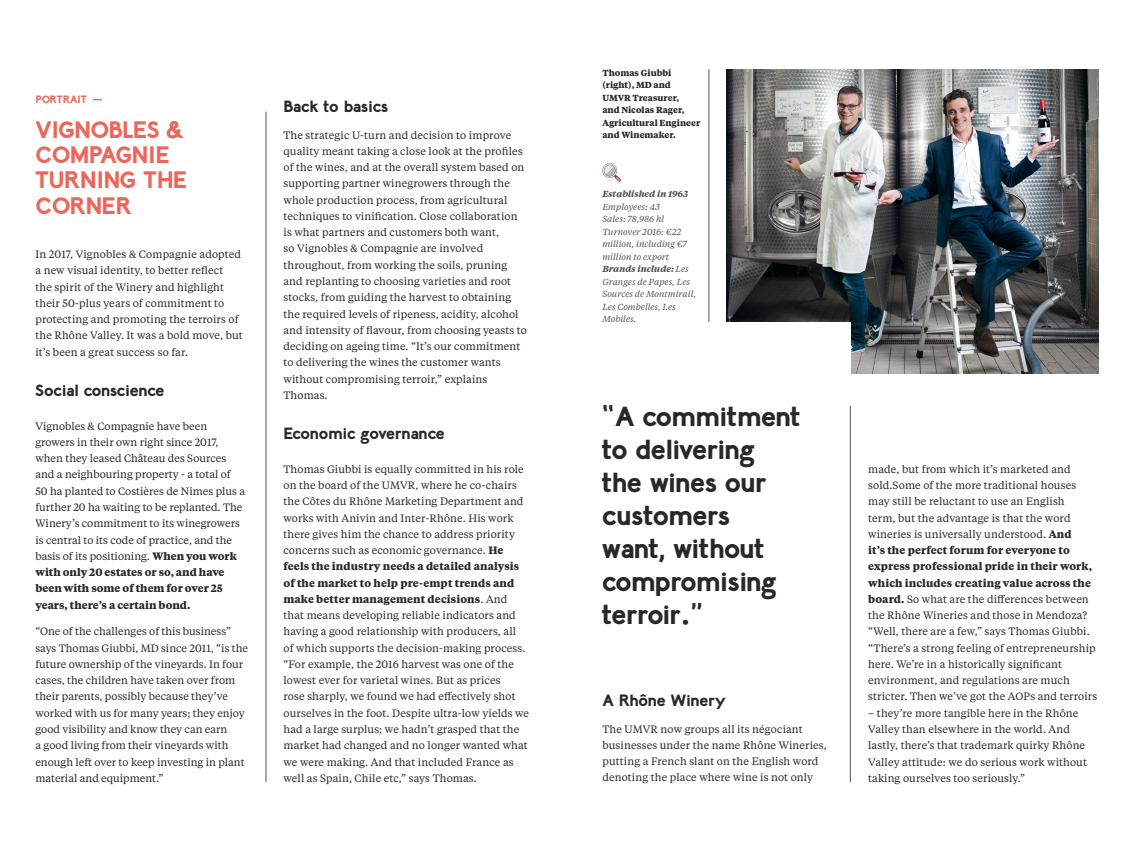
<style>
.page{position:relative;width:1134px;height:851px;background:#fff}
.page>*{position:absolute;margin:0;border:0;box-sizing:border-box;transform-origin:0 0}
.t1{font:700 27.5px/33px "Lil Grotesk";letter-spacing:-.015em;color:#282829}
.t2{font:700 23.75px/25px "Lil Grotesk";letter-spacing:-.03em;color:#ea675b}
.t3{font:700 16.25px "Lil Grotesk";letter-spacing:-.005em;color:#282829}
.t4{font:10.62px/16.2px "Tiempos Text";letter-spacing:.01em;color:#282829}
.t5{font:700 10.62px "Lil Grotesk";color:#ea675b}
.t6{font:italic 8.75px/12.5px "Tiempos Text";color:#535355}
.t7{font:700 8.75px/12.5px "Tiempos Text";color:#282829}
.t8{font:italic 700 8.75px "Tiempos Text";color:#535355}
.s1{font-weight:700}
</style>
<div class="page">
<img style="left:726px;top:69px;width:372px;height:304px">
<svg style="left:602px;top:163px;width:19px;height:19px"></svg>
<hr style="left:709px;top:69px;width:1px;height:255px;background:#535355">
<div style="left:602px;top:322px;width:248px;height:366px;background:#fff"></div>
<hr style="left:266px;top:112px;width:1px;height:669px;background:#535355">
<hr style="left:850px;top:406px;width:1px;height:375px;background:#535355">
<p class="t5" style="left:35px;top:93px;width:69px">PORTRAIT —</p>
<h2 class="t2" style="left:35px;top:118px;width:153px">VIGNOBLES &amp;<br>COMPAGNIE<br>TURNING THE<br>CORNER</h2>
<p class="t4" style="left:35px;top:246px;width:209px">In 2017, Vignobles &amp; Compagnie adopted a new visual identity, to better reflect<br>the spirit of the Winery and highlight their 50-plus years of commitment to protecting and promoting the terroirs of the Rhône Valley. It was a bold move, but it’s been a great success so far.</p>
<h3 class="t3" style="left:35px;top:380px;width:131px">Social conscience</h3>
<p class="t4" style="left:35px;top:417px;width:211px">Vignobles &amp; Compagnie have been growers in their own right since 2017, when they leased Château des Sources and a neighbouring property - a total of 50 ha planted to Costières de Nimes plus a further 20 ha waiting to be replanted. The Winery’s commitment to its winegrowers is central to its code of practice, and the basis of its positioning. <span class="s1">When you work with only 20 estates or so, and have been with some of them for over 25 years, there’s a certain bond.</span></p>
<p class="t4" style="left:35px;top:623px;width:214px">“One of the challenges of this business” says Thomas Giubbi, MD since 2011, “is the future ownership of the vineyards. In four cases, the children have taken over from their parents, possibly because they’ve worked with us for many years; they enjoy good visibility and know they can earn<br>a good living from their vineyards with enough left over to keep investing in plant material and equipment.”</p>
<p class="t7" style="left:602px;top:66px;width:99px">Thomas Giubbi (right), MD and<br>UMVR Treasurer,<br>and Nicolas Rager,<br>Agricultural Engineer and Winemaker.</p>
<h3 class="t3" style="left:283px;top:96px;width:106px">Back to basics</h3>
<p class="t4" style="left:283px;top:126px;width:245px">The strategic U-turn and decision to improve quality meant taking a close look at the profiles of the wines, and at the overall system based on supporting partner winegrowers through the whole production process, from agricultural techniques to vinification. Close collaboration is what partners and customers both want,<br>so Vignobles &amp; Compagnie are involved throughout, from working the soils, pruning and replanting to choosing varieties and root stocks, from guiding the harvest to obtaining the required levels of ripeness, acidity, alcohol and intensity of flavour, from choosing yeasts to deciding on ageing time. “It’s our commitment to delivering the wines the customer wants without compromising terroir,” explains Thomas.</p>
<h3 class="t3" style="left:283px;top:423px;width:163px">Economic governance</h3>
<p class="t4" style="left:283px;top:460px;width:247px">Thomas Giubbi is equally committed in his role on the board of the UMVR, where he co-chairs the Côtes du Rhône Marketing Department and works with Anivin and Inter-Rhône. His work there gives him the chance to address priority concerns such as economic governance. <span class="s1">He feels the industry needs a detailed analysis of the market to help pre-empt trends and make better management decisions</span>. And that means developing reliable indicators and having a good relationship with producers, all<br>of which supports the decision-making process. “For example, the 2016 harvest was one of the lowest ever for varietal wines. But as prices<br>rose sharply, we found we had effectively shot ourselves in the foot. Despite ultra-low yields we had a large surplus; we hadn’t grasped that the market had changed and no longer wanted what we were making. And that included France as well as Spain, Chile etc,” says Thomas.</p>
<p class="t4" style="left:868px;top:460px;width:231px">made, but from which it’s marketed and sold.Some of the more traditional houses may still be reluctant to use an English<br>term, but the advantage is that the word wineries is universally understood. <span class="s1">And<br>it’s the perfect forum for everyone to express professional pride in their work, which includes creating value across the board.</span> So what are the differences between the Rhône Wineries and those in Mendoza? “Well, there are a few,” says Thomas Giubbi. “There’s a strong feeling of entrepreneurship here. We’re in a historically significant environment, and regulations are much stricter. Then we’ve got the AOPs and terroirs</p>
<p class="t8" style="left:602px;top:188px;width:87px">Established in 1963</p>
<p class="t6" style="left:602px;top:200px;width:95px">Employees: 43<br>Sales: 78,986 hl<br>Turnover 2016: €22 million, including €7 million to export<br><span class="s1">Brands include:</span> Les<br>Granges de Papes, Les<br>Sources de Montmirail,<br>Les Combelles, Les<br>Mobiles.</p>
<h1 class="t1" style="left:602px;top:401px;width:199px">“A commitment to delivering the wines our customers want, without compromising terroir.”</h1>
<h3 class="t3" style="left:602px;top:690px;width:125px">A Rhône Winery</h3>
<p class="t4" style="left:602px;top:720px;width:226px">The UMVR now groups all its négociant businesses under the name Rhône Wineries, putting a French slant on the English word denoting the place where wine is not only</p>
<p class="t4" style="left:868px;top:704px;width:220px">– they’re more tangible here in the Rhône Valley than elsewhere in the world. And lastly, there’s that trademark quirky Rhône Valley attitude: we do serious work without taking ourselves too seriously.”</p>
</div>
